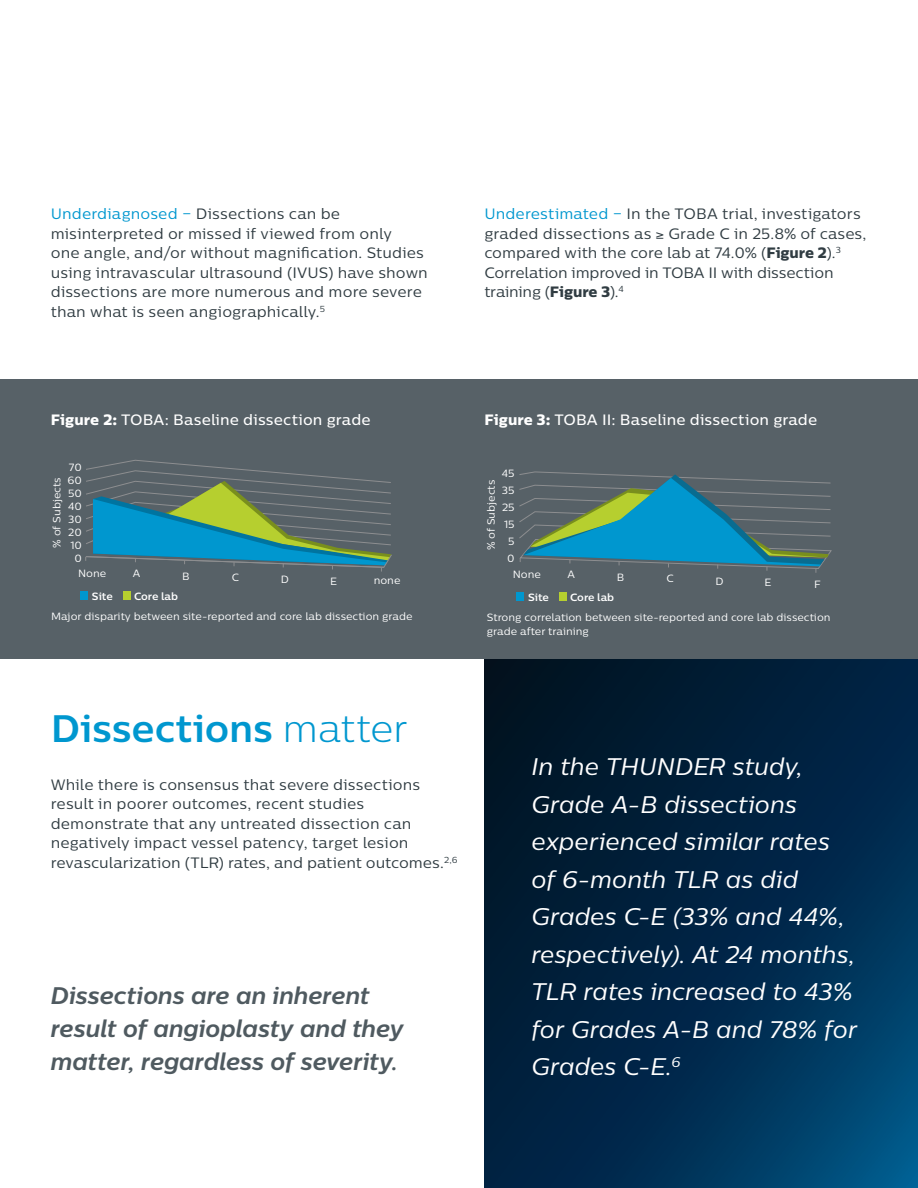
<style>
.page{position:relative;width:918px;height:1188px;background:#fff}
.page>*{position:absolute;margin:0;border:0;box-sizing:border-box;transform-origin:0 0}
.t1{font:700 38.25px "Centrale Sans";letter-spacing:-.005em;color:#0097cf}
.t2{font:italic 24px/37.5px "Centrale Sans";letter-spacing:-.005em;color:#fff}
.t3{font:italic 700 24px/33px "Centrale Sans";color:#4f5a60}
.t4{font:15px/19.5px "Centrale Sans";letter-spacing:.005em;color:#303c42}
.t5{font:500 15px "Centrale Sans";letter-spacing:.005em;color:#fff}
.t6{font:10.5px/13px "Centrale Sans";color:#fff;text-align:right}
.t7{font:700 10.5px "Centrale Sans";color:#fff}
.s1{color:#0097cf}
.s2{font-family:"Centrale Sans X Bold"}
.s3{font-family:"Centrale Sans X Bold";font-weight:400}
.s4{font-weight:300}
</style>
<div class="page">
<svg style="left:484px;top:659px;width:434px;height:529px;background:#002646"></svg>
<div style="left:0;top:380px;width:918px;height:279px;background:#576167"></div>
<svg style="left:519px;top:471px;width:313px;height:102px"></svg>
<div style="left:516px;top:593px;width:8px;height:8px;background:#0097cf"></div>
<div style="left:559px;top:593px;width:8px;height:8px;background:#b6cf2f"></div>
<div style="left:80px;top:592px;width:7px;height:8px;background:#0097cf"></div>
<div style="left:123px;top:592px;width:8px;height:8px;background:#b6cf2f"></div>
<svg style="left:85px;top:460px;width:307px;height:112px"></svg>
<p class="t4" style="left:51px;top:204px;width:379px"><span class="s1">Underdiagnosed –</span> Dissections can be misinterpreted or missed if viewed from only<br>one angle, and/or without magnification. Studies using intravascular ultrasound (IVUS) have shown dissections are more numerous and more severe than what is seen angiographically.<sup>5</sup></p>
<p class="t4" style="left:484px;top:204px;width:384px"><span class="s1">Underestimated –</span> In the TOBA trial, investigators graded dissections as ≥ Grade C in 25.8% of cases, compared with the core lab at 74.0% (<span class="s2">Figure 2</span>).<sup>3<br></sup>Correlation improved in TOBA II with dissection training (<span class="s2">Figure 3</span>).<sup>4</sup></p>
<p class="t5" style="left:51px;top:411px;width:321px"><span class="s3">Figure 2:</span> TOBA: Baseline dissection grade</p>
<p class="t5" style="left:484px;top:411px;width:334px"><span class="s3">Figure 3:</span> TOBA II: Baseline dissection grade</p>
<p class="t6" style="left:68px;top:460px;width:16px">70<br>60<br>50<br>40<br>30<br>20<br>10<br>0</p>
<p class="t6" style="left:50px;top:548px;width:72px;rotate:-90deg">% of Subjects</p>
<p class="t6" style="left:502px;top:465px;width:14px;line-height:17.1px">45<br>35<br>25<br>15<br>5<br>0</p>
<p class="t6" style="left:484px;top:550px;width:72px;rotate:-90deg">% of Subjects</p>
<p class="t6" style="left:78px;top:567px;width:30px">None</p>
<p class="t6" style="left:133px;top:567px;width:9px">A</p>
<p class="t6" style="left:182px;top:569px;width:9px">B</p>
<p class="t6" style="left:232px;top:571px;width:9px">C</p>
<p class="t6" style="left:281px;top:573px;width:10px">D</p>
<p class="t6" style="left:330px;top:574px;width:8px">E</p>
<p class="t6" style="left:374px;top:574px;width:28px">none</p>
<p class="t6" style="left:513px;top:568px;width:30px">None</p>
<p class="t6" style="left:567px;top:568px;width:9px">A</p>
<p class="t6" style="left:617px;top:570px;width:9px">B</p>
<p class="t6" style="left:666px;top:572px;width:9px">C</p>
<p class="t6" style="left:715px;top:574px;width:10px">D</p>
<p class="t6" style="left:765px;top:575px;width:8px">E</p>
<p class="t6" style="left:814px;top:578px;width:8px">F</p>
<p class="t7" style="left:92px;top:589px;width:22px">Site</p>
<p class="t7" style="left:134px;top:589px;width:46px">Core lab</p>
<p class="t6" style="left:51px;top:610px;width:363px">Major disparity between site-reported and core lab dissection grade</p>
<p class="t7" style="left:528px;top:590px;width:22px">Site</p>
<p class="t7" style="left:570px;top:590px;width:46px">Core lab</p>
<p class="t6" style="left:487px;top:610px;width:345px;line-height:13.5px;text-align:left">Strong correlation between site-reported and core lab dissection grade after training</p>
<h1 class="t1" style="left:51px;top:704px;width:358px">Dissections <span class="s4">matter</span></h1>
<p class="t4" style="left:51px;top:775px;width:408px">While there is consensus that severe dissections result in poorer outcomes, recent studies demonstrate that any untreated dissection can negatively impact vessel patency, target lesion revascularization (TLR) rates, and patient outcomes.<sup>2,6</sup></p>
<h2 class="t3" style="left:51px;top:979px;width:354px">Dissections are an inherent result of angioplasty and they matter, regardless of severity.</h2>
<h2 class="t2" style="left:531px;top:747px;width:327px">In the THUNDER study,<br>Grade A-B dissections experienced similar rates of 6-month TLR as did<br>Grades C-E (33% and 44%, respectively). At 24 months,<br>TLR rates increased to 43% for Grades A-B and 78% for<br>Grades C-E.<sup>6</sup></h2>
</div>
